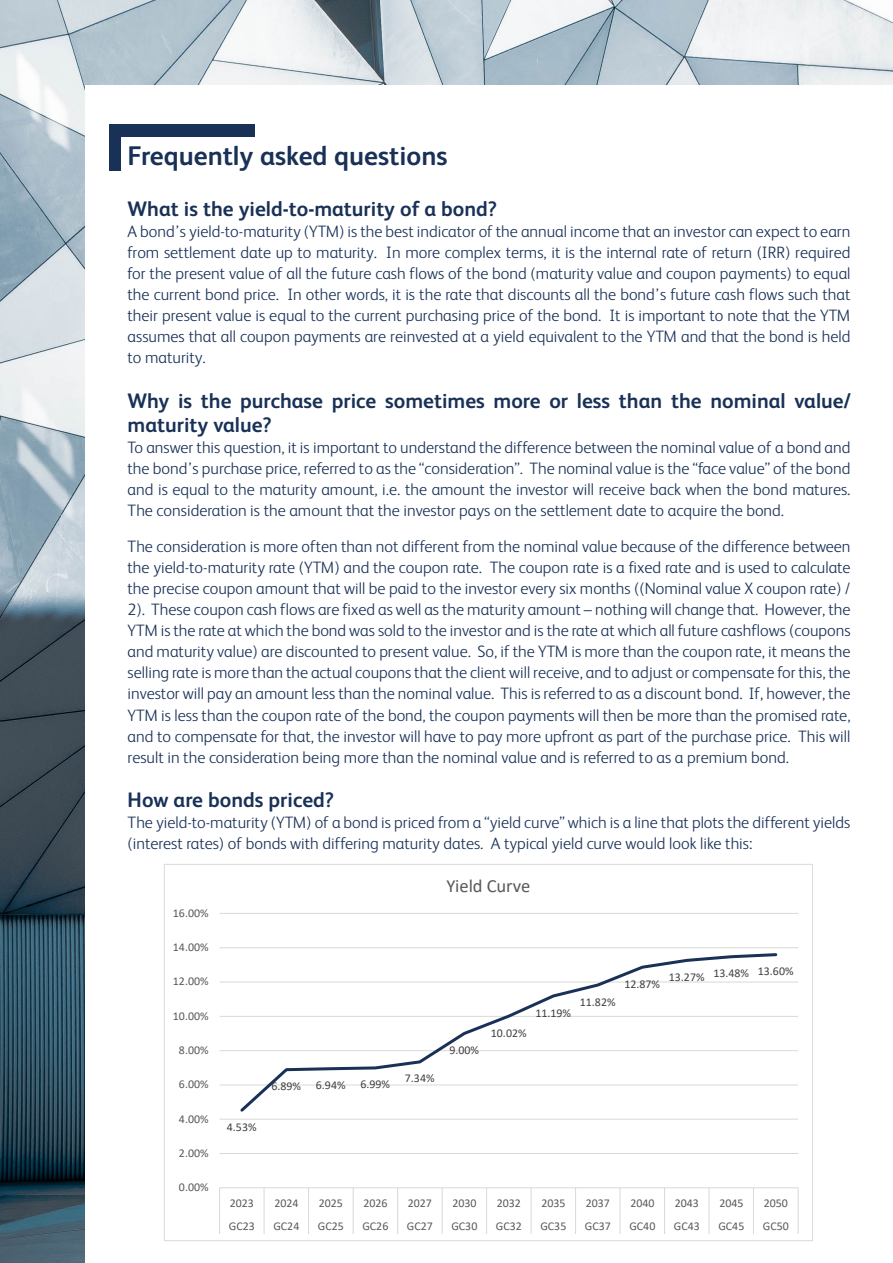
<style>
.page{position:relative;width:893px;height:1263px;background:#fff}
.page>*{position:absolute;margin:0;border:0;box-sizing:border-box;transform-origin:0 0}
.t1{font:700 27px "FS Albert";color:#193157}
.t2{font:700 21px/24px "FS Albert";color:#193157}
.t3{font:18.6px "Calibri";letter-spacing:-.005em;color:#595959}
.t4{font:300 16.5px/21px "FS Albert";color:#193157;text-align:justify}
.t5{font:11.85px "Calibri";color:#595959}
.t6{font:11.85px "Calibri";color:#404040}
</style>
<div class="page">
<img style="left:0;top:0;width:893px;height:1263px">
<div style="left:85px;top:85px;width:808px;height:1177px;background:#fff"></div>
<div style="left:109px;top:125px;width:146px;height:46px;background:#193157"></div>
<div style="left:122px;top:138px;width:340px;height:34px;background:#fff"></div>
<hr style="left:220px;top:1153px;width:578px;height:1px;background:#d9d9d9">
<hr style="left:220px;top:1119px;width:578px;height:1px;background:#d9d9d9">
<hr style="left:220px;top:1084px;width:578px;height:1px;background:#d9d9d9">
<hr style="left:220px;top:1050px;width:578px;height:1px;background:#d9d9d9">
<hr style="left:220px;top:1016px;width:578px;height:1px;background:#d9d9d9">
<hr style="left:220px;top:981px;width:578px;height:1px;background:#d9d9d9">
<hr style="left:220px;top:947px;width:578px;height:1px;background:#d9d9d9">
<hr style="left:220px;top:913px;width:578px;height:1px;background:#d9d9d9">
<hr style="left:220px;top:1187px;width:578px;height:1px;background:#d9d9d9">
<svg style="left:219px;top:1188px;width:1px;height:46px"></svg>
<svg style="left:264px;top:1188px;width:1px;height:46px"></svg>
<svg style="left:308px;top:1188px;width:1px;height:46px"></svg>
<svg style="left:353px;top:1188px;width:1px;height:46px"></svg>
<svg style="left:397px;top:1188px;width:1px;height:46px"></svg>
<svg style="left:442px;top:1188px;width:1px;height:46px"></svg>
<svg style="left:486px;top:1188px;width:1px;height:46px"></svg>
<svg style="left:531px;top:1188px;width:1px;height:46px"></svg>
<svg style="left:575px;top:1188px;width:1px;height:46px"></svg>
<svg style="left:620px;top:1188px;width:1px;height:46px"></svg>
<svg style="left:664px;top:1188px;width:1px;height:46px"></svg>
<svg style="left:708px;top:1188px;width:1px;height:46px"></svg>
<svg style="left:753px;top:1188px;width:1px;height:46px"></svg>
<svg style="left:798px;top:1188px;width:1px;height:46px"></svg>
<svg style="left:238px;top:953px;width:541px;height:159px"></svg>
<h1 class="t1" style="left:128px;top:140px;width:322px">Frequently asked questions</h1>
<p class="t2" style="left:128px;top:197px;width:371px">What is the yield-to-maturity of a bond?</p>
<p class="t4" style="left:128px;top:221px;width:724px">A bond’s yield-to-maturity (YTM) is the best indicator of the annual income that an investor can expect to earn from settlement date up to maturity. In more complex terms, it is the internal rate of return (IRR) required for the present value of all the future cash flows of the bond (maturity value and coupon payments) to equal the current bond price. In other words, it is the rate that discounts all the bond’s future cash flows such that their present value is equal to the current purchasing price of the bond. It is important to note that the YTM assumes that all coupon payments are reinvested at a yield equivalent to the YTM and that the bond is held to maturity.</p>
<p class="t2" style="left:128px;top:389px;width:724px">Why is the purchase price sometimes more or less than the nominal value/ maturity value?</p>
<p class="t4" style="left:128px;top:437px;width:724px">To answer this question, it is important to understand the difference between the nominal value of a bond and the bond’s purchase price, referred to as the “consideration”. The nominal value is the “face value” of the bond and is equal to the maturity amount, i.e. the amount the investor will receive back when the bond matures.<br>The consideration is the amount that the investor pays on the settlement date to acquire the bond.</p>
<p class="t4" style="left:128px;top:536px;width:724px">The consideration is more often than not different from the nominal value because of the difference between the yield-to-maturity rate (YTM) and the coupon rate. The coupon rate is a fixed rate and is used to calculate the precise coupon amount that will be paid to the investor every six months ((Nominal value X coupon rate) / 2). These coupon cash flows are fixed as well as the maturity amount – nothing will change that. However, the YTM is the rate at which the bond was sold to the investor and is the rate at which all future cashflows (coupons and maturity value) are discounted to present value. So, if the YTM is more than the coupon rate, it means the selling rate is more than the actual coupons that the client will receive, and to adjust or compensate for this, the investor will pay an amount less than the nominal value. This is referred to as a discount bond. If, however, the YTM is less than the coupon rate of the bond, the coupon payments will then be more than the promised rate, and to compensate for that, the investor will have to pay more upfront as part of the purchase price. This will result in the consideration being more than the nominal value and is referred to as a premium bond.</p>
<p class="t2" style="left:128px;top:788px;width:208px">How are bonds priced?</p>
<p class="t4" style="left:128px;top:812px;width:724px">The yield-to-maturity (YTM) of a bond is priced from a “yield curve” which is a line that plots the different yields (interest rates) of bonds with differing maturity dates. A typical yield curve would look like this:</p>
<p class="t5" style="left:173px;top:904px;width:37px">16.00%</p>
<p class="t5" style="left:173px;top:939px;width:37px">14.00%</p>
<p class="t5" style="left:173px;top:973px;width:37px">12.00%</p>
<p class="t5" style="left:173px;top:1007px;width:37px">10.00%</p>
<p class="t5" style="left:179px;top:1042px;width:31px">8.00%</p>
<p class="t5" style="left:179px;top:1076px;width:31px">6.00%</p>
<p class="t5" style="left:179px;top:1110px;width:31px">4.00%</p>
<p class="t5" style="left:179px;top:1145px;width:31px">2.00%</p>
<p class="t5" style="left:179px;top:1179px;width:31px">0.00%</p>
<p class="t3" style="left:446px;top:873px;width:86px">Yield Curve</p>
<p class="t6" style="left:227px;top:1118px;width:31px">4.53%</p>
<p class="t6" style="left:271px;top:1077px;width:120px">6.89% 6.94% 6.99%</p>
<p class="t6" style="left:405px;top:1070px;width:31px">7.34%</p>
<p class="t6" style="left:449px;top:1042px;width:31px">9.00%</p>
<p class="t6" style="left:491px;top:1024px;width:37px">10.02%</p>
<p class="t6" style="left:535px;top:1004px;width:37px">11.19%</p>
<p class="t6" style="left:580px;top:993px;width:37px">11.82%</p>
<p class="t6" style="left:624px;top:975px;width:37px">12.87%</p>
<p class="t6" style="left:669px;top:965px;width:126px">13.27% 13.48% 13.60%</p>
<p class="t5" style="left:230px;top:1194px;width:26px">2023</p>
<p class="t5" style="left:274px;top:1194px;width:26px">2024</p>
<p class="t5" style="left:319px;top:1194px;width:26px">2025</p>
<p class="t5" style="left:363px;top:1194px;width:26px">2026</p>
<p class="t5" style="left:408px;top:1194px;width:26px">2027</p>
<p class="t5" style="left:452px;top:1194px;width:26px">2030</p>
<p class="t5" style="left:497px;top:1194px;width:26px">2032</p>
<p class="t5" style="left:541px;top:1194px;width:26px">2035</p>
<p class="t5" style="left:586px;top:1194px;width:26px">2037</p>
<p class="t5" style="left:630px;top:1194px;width:26px">2040</p>
<p class="t5" style="left:675px;top:1194px;width:26px">2043</p>
<p class="t5" style="left:719px;top:1194px;width:26px">2045</p>
<p class="t5" style="left:764px;top:1194px;width:26px">2050</p>
<p class="t5" style="left:229px;top:1217px;width:27px">GC23</p>
<p class="t5" style="left:273px;top:1217px;width:27px">GC24</p>
<p class="t5" style="left:318px;top:1217px;width:27px">GC25</p>
<p class="t5" style="left:362px;top:1217px;width:27px">GC26</p>
<p class="t5" style="left:407px;top:1217px;width:27px">GC27</p>
<p class="t5" style="left:451px;top:1217px;width:27px">GC30</p>
<p class="t5" style="left:496px;top:1217px;width:27px">GC32</p>
<p class="t5" style="left:540px;top:1217px;width:27px">GC35</p>
<p class="t5" style="left:585px;top:1217px;width:27px">GC37</p>
<p class="t5" style="left:629px;top:1217px;width:27px">GC40</p>
<p class="t5" style="left:674px;top:1217px;width:27px">GC43</p>
<p class="t5" style="left:718px;top:1217px;width:27px">GC45</p>
<p class="t5" style="left:763px;top:1217px;width:27px">GC50</p>
</div>
